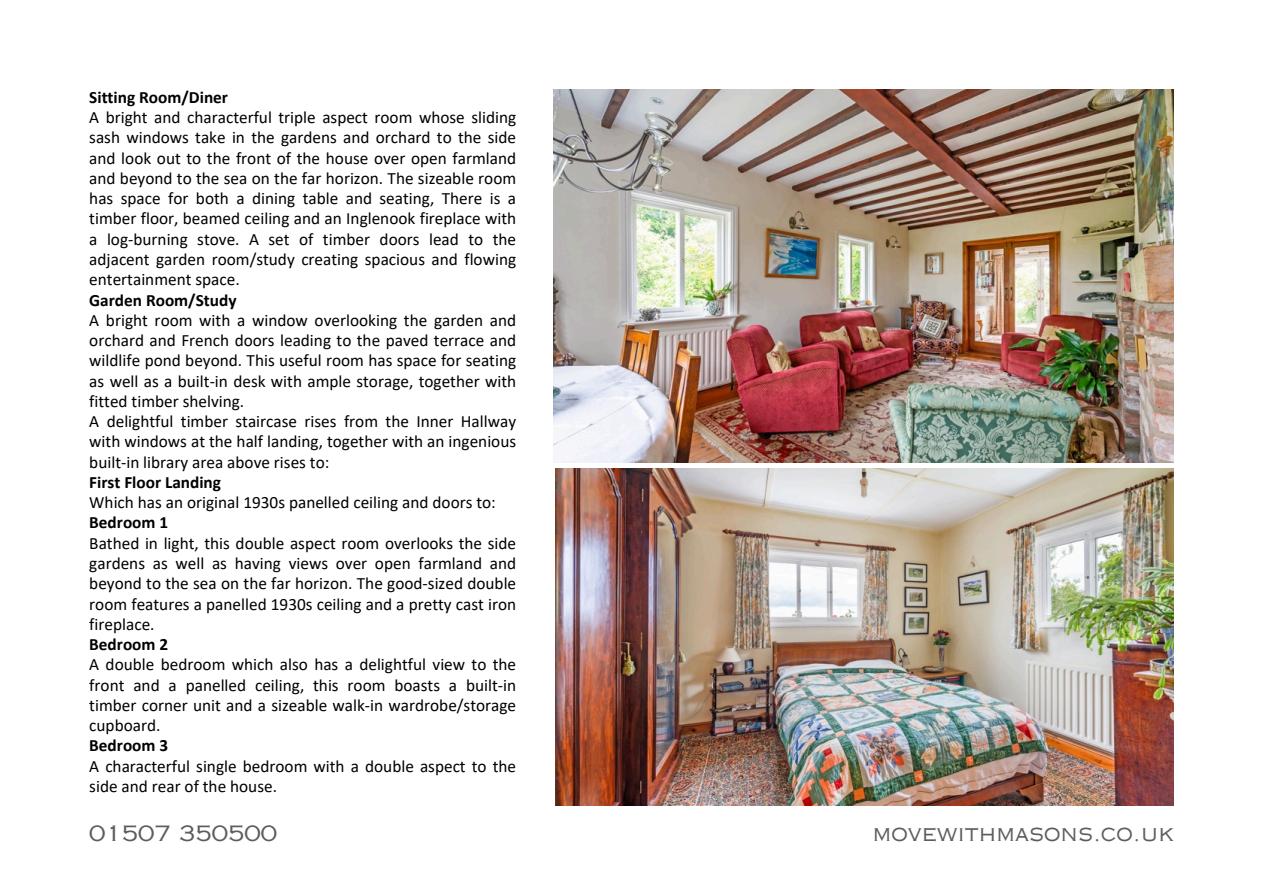
<style>
.page{position:relative;width:1263px;height:894px;background:#fff}
.page>*{position:absolute;margin:0;border:0;box-sizing:border-box;transform-origin:0 0}
.t1{font:21px "Copperplate Gothic LT Pro 32 AB";color:#5d5d5b}
.t2{font:17.25px/20.2px "Calibri";color:#000;text-align:justify}
.t3{font:700 17.25px "Calibri";color:#000}
</style>
<div class="page">
<img style="left:554px;top:89px;width:619px;height:373px">
<img style="left:556px;top:468px;width:617px;height:337px">
<p class="t3" style="left:89px;top:90px;width:140px">Sitting Room/Diner</p>
<p class="t2" style="left:89px;top:109px;width:428px">A bright and characterful triple aspect room whose sliding sash windows take in the gardens and orchard to the side and look out to the front of the house over open farmland and beyond to the sea on the far horizon. The sizeable room has space for both a dining table and seating, There is a timber floor, beamed ceiling and an Inglenook fireplace with a log-burning stove. A set of timber doors lead to the adjacent garden room/study creating spacious and flowing entertainment space.</p>
<p class="t3" style="left:89px;top:292px;width:149px">Garden Room/Study</p>
<p class="t2" style="left:89px;top:311px;width:428px;text-align:left">A bright room with a window overlooking the garden and orchard and French doors leading to the paved terrace and wildlife pond beyond. This useful room has space for seating as well as a built-in desk with ample storage, together with fitted timber shelving.<br>A delightful timber staircase rises from the Inner Hallway with windows at the half landing, together with an ingenious built-in library area above rises to:</p>
<p class="t3" style="left:89px;top:475px;width:133px">First Floor Landing</p>
<p class="t2" style="left:89px;top:493px;width:408px">Which has an original 1930s panelled ceiling and doors to:</p>
<p class="t3" style="left:89px;top:515px;width:80px">Bedroom 1</p>
<p class="t2" style="left:89px;top:534px;width:428px">Bathed in light, this double aspect room overlooks the side gardens as well as having views over open farmland and beyond to the sea on the far horizon. The good-sized double room features a panelled 1930s ceiling and a pretty cast iron fireplace.</p>
<p class="t3" style="left:89px;top:637px;width:80px">Bedroom 2</p>
<p class="t2" style="left:89px;top:655px;width:428px">A double bedroom which also has a delightful view to the front and a panelled ceiling, this room boasts a built-in timber corner unit and a sizeable walk-in wardrobe/storage cupboard.</p>
<p class="t3" style="left:89px;top:738px;width:80px">Bedroom 3</p>
<p class="t2" style="left:89px;top:757px;width:428px">A characterful single bedroom with a double aspect to the side and rear of the house.</p>
<p class="t1" style="left:89px;top:825px;width:189px">01507 350500</p>
<p class="t1" style="left:873px;top:825px;width:302px">MOVEWITHMASONS.CO.UK</p>
</div>
